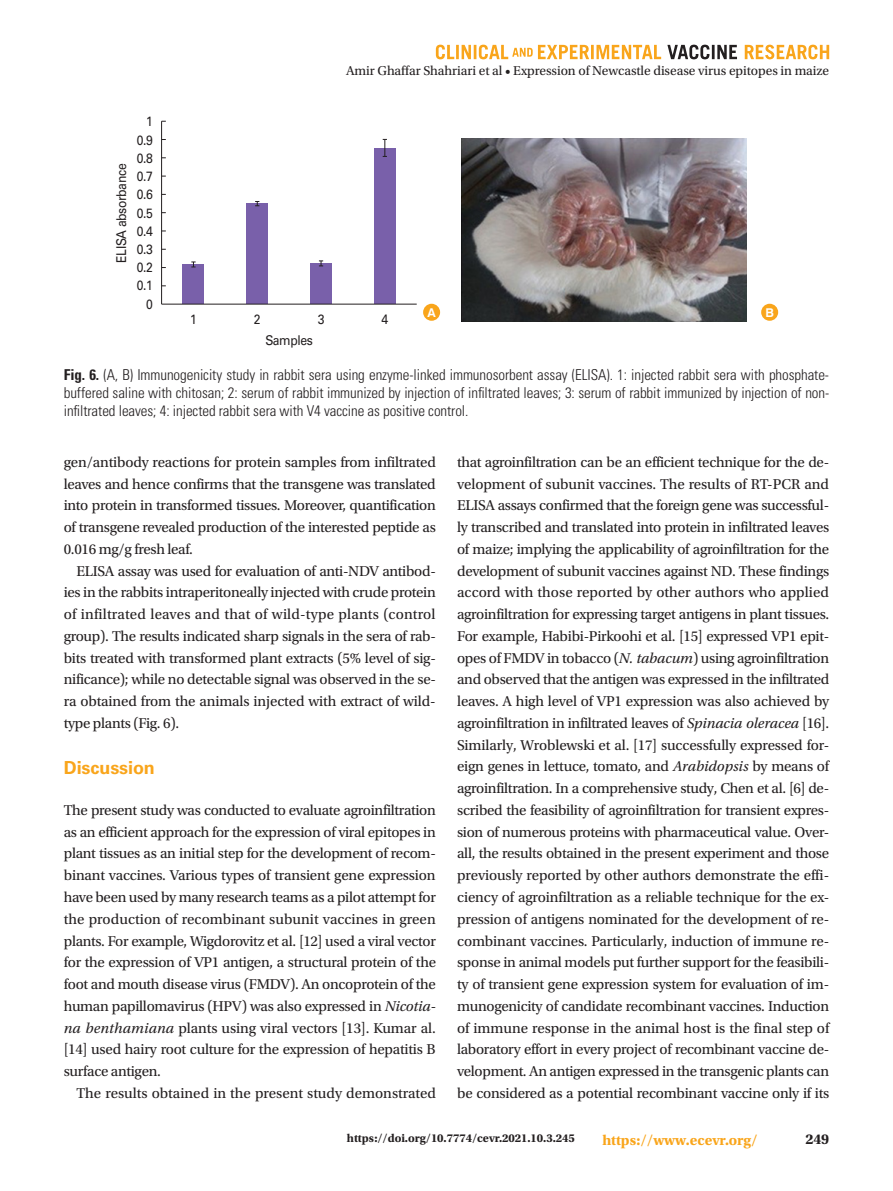
<style>
.page{position:relative;width:893px;height:1191px;background:#fff}
.page>*{position:absolute;margin:0;border:0;box-sizing:border-box;transform-origin:0 0}
.CVER_대제목{font:700 18px "Univers LT Std";letter-spacing:-.005em;color:#f9a51b}
.CVER_본문{font:15px/21.8px "Utopia Std";letter-spacing:-.015em;color:#231f20;text-align:justify}
.CVER_표그림캡션{font:300 condensed 15px/18px "Univers LT Std";letter-spacing:-.005em;color:#231f20;text-align:justify}
.t1{font:700 15px "Utopia Std";letter-spacing:-.005em;color:#f9a51b}
.t2{font:700 15px "Utopia Std";color:#231f20}
.t3{font:13.5px "Utopia Std";letter-spacing:-.005em;color:#231f20}
.CVER_그림지문{font:13.5px "Univers LT Std";letter-spacing:-.03em;color:#231f20;scale:.9 1}
.t4{font:700 12.15px "Swiss 721 BT";color:#fff}
.t5{font:700 12px "Utopia Std";letter-spacing:-.005em;color:#231f20}
.s1{font-weight:700}
.s2{font-style:italic}
</style>
<div class="page">
<svg style="left:745px;top:45px;width:84px;height:14px"></svg>
<svg style="left:667px;top:45px;width:70px;height:14px"></svg>
<svg style="left:436px;top:45px;width:225px;height:14px"></svg>
<img style="left:461px;top:138px;width:285px;height:183px">
<div style="left:183px;top:264px;width:21px;height:40px;background:#7960aa"></div>
<div style="left:247px;top:203px;width:21px;height:101px;background:#7960aa"></div>
<div style="left:310px;top:263px;width:22px;height:41px;background:#7960aa"></div>
<div style="left:374px;top:148px;width:21px;height:156px;background:#7960aa"></div>
<hr style="left:161px;top:121px;width:1px;height:183px;background:#231f20">
<svg style="left:191px;top:261px;width:5px;height:6px"></svg>
<svg style="left:255px;top:201px;width:4px;height:5px"></svg>
<svg style="left:319px;top:260px;width:4px;height:6px"></svg>
<svg style="left:383px;top:139px;width:4px;height:18px"></svg>
<hr style="left:162px;top:304px;width:255px;height:1px;background:#231f20">
<div style="left:423px;top:304px;width:17px;height:17px;background:#f9a51b;border-radius:50%"></div>
<div style="left:761px;top:304px;width:17px;height:17px;background:#f9a51b;border-radius:50%"></div>
<p class="CVER_그림지문" style="left:113px;top:262px;width:111px;rotate:-90deg">ELISA absorbance</p>
<p class="CVER_그림지문" style="left:146px;top:114px;width:9px">1</p>
<p class="CVER_그림지문" style="left:137px;top:132px;width:19px">0.9</p>
<p class="CVER_그림지문" style="left:137px;top:150px;width:19px">0.8</p>
<p class="CVER_그림지문" style="left:137px;top:168px;width:19px">0.7</p>
<p class="CVER_그림지문" style="left:137px;top:186px;width:19px">0.6</p>
<p class="CVER_그림지문" style="left:137px;top:205px;width:19px">0.5</p>
<p class="CVER_그림지문" style="left:137px;top:223px;width:19px">0.4</p>
<p class="CVER_그림지문" style="left:137px;top:241px;width:19px">0.3</p>
<p class="CVER_그림지문" style="left:137px;top:259px;width:19px">0.2</p>
<p class="CVER_그림지문" style="left:137px;top:278px;width:19px">0.1</p>
<p class="CVER_그림지문" style="left:146px;top:296px;width:9px">0</p>
<p class="t3" style="left:346px;top:63px;width:485px">Amir Ghaffar Shahriari et al • Expression of Newcastle disease virus epitopes in maize</p>
<p class="CVER_그림지문" style="left:190px;top:311px;width:9px">1</p>
<p class="CVER_그림지문" style="left:254px;top:311px;width:9px">2</p>
<p class="CVER_그림지문" style="left:318px;top:311px;width:9px">3</p>
<p class="CVER_그림지문" style="left:381px;top:311px;width:9px">4</p>
<p class="CVER_그림지문" style="left:265px;top:332px;width:54px">Samples</p>
<p class="t4" style="left:427px;top:305px;width:10px">A</p>
<p class="t4" style="left:765px;top:305px;width:10px">B</p>
<p class="CVER_표그림캡션" style="left:64px;top:366px;width:767px"><span class="s1">Fig. 6.</span> (A, B) Immunogenicity study in rabbit sera using enzyme-linked immunosorbent assay (ELISA). 1: injected rabbit sera with phosphate&shy;buffered saline with chitosan; 2: serum of rabbit immunized by injection of infiltrated leaves; 3: serum of rabbit immunized by injection of non&shy;infiltrated leaves; 4: injected rabbit sera with V4 vaccine as positive control.</p>
<p class="CVER_본문" style="left:64px;top:451px;width:374px">gen/antibody reactions for protein samples from infiltrated leaves and hence confirms that the transgene was translated into protein in transformed tissues. Moreover, quantification of transgene revealed production of the interested peptide as 0.016 mg/g fresh leaf.</p>
<p class="CVER_본문" style="left:64px;top:560px;width:374px;text-indent:13px">ELISA assay was used for evaluation of anti-NDV antibod&shy;ies in the rabbits intraperitoneally injected with crude protein of infiltrated leaves and that of wild-type plants (control group). The results indicated sharp signals in the sera of rab&shy;bits treated with transformed plant extracts (5% level of sig&shy;nificance); while no detectable signal was observed in the se&shy;ra obtained from the animals injected with extract of wild&shy;type plants (Fig. 6).</p>
<p class="CVER_대제목" style="left:64px;top:757px;width:93px">Discussion</p>
<p class="CVER_본문" style="left:64px;top:799px;width:374px">The present study was conducted to evaluate agroinfiltration as an efficient approach for the expression of viral epitopes in plant tissues as an initial step for the development of recom&shy;binant vaccines. Various types of transient gene expression have been used by many research teams as a pilot attempt for the production of recombinant subunit vaccines in green plants. For example, Wigdorovitz et al. [12] used a viral vector for the expression of VP1 antigen, a structural protein of the foot and mouth disease virus (FMDV). An oncoprotein of the human papillomavirus (HPV) was also expressed in <span class="s2">Nicotia&shy;na benthamiana</span> plants using viral vectors [13]. Kumar al. [14] used hairy root culture for the expression of hepatitis B surface antigen.</p>
<p class="CVER_본문" style="left:77px;top:1082px;width:361px">The results obtained in the present study demonstrated</p>
<p class="CVER_본문" style="left:457px;top:451px;width:374px">that agroinfiltration can be an efficient technique for the de&shy;velopment of subunit vaccines. The results of RT-PCR and ELISA assays confirmed that the foreign gene was successful&shy;ly transcribed and translated into protein in infiltrated leaves of maize; implying the applicability of agroinfiltration for the development of subunit vaccines against ND. These findings accord with those reported by other authors who applied agroinfiltration for expressing target antigens in plant tissues.<br>For example, Habibi-Pirkoohi et al. [15] expressed VP1 epit&shy;opes of FMDV in tobacco (<span class="s2">N. tabacum</span>) using agroinfiltration and observed that the antigen was expressed in the infiltrated leaves. A high level of VP1 expression was also achieved by agroinfiltration in infiltrated leaves of <span class="s2">Spinacia oleracea</span> [16].<br>Similarly, Wroblewski et al. [17] successfully expressed for&shy;eign genes in lettuce, tomato, and <span class="s2">Arabidopsis</span> by means of agroinfiltration. In a comprehensive study, Chen et al. [6] de&shy;scribed the feasibility of agroinfiltration for transient expres&shy;sion of numerous proteins with pharmaceutical value. Over&shy;all, the results obtained in the present experiment and those previously reported by other authors demonstrate the effi&shy;ciency of agroinfiltration as a reliable technique for the ex&shy;pression of antigens nominated for the development of re&shy;combinant vaccines. Particularly, induction of immune re&shy;sponse in animal models put further support for the feasibili&shy;ty of transient gene expression system for evaluation of im&shy;munogenicity of candidate recombinant vaccines. Induction of immune response in the animal host is the final step of laboratory effort in every project of recombinant vaccine de&shy;velopment. An antigen expressed in the transgenic plants can be considered as a potential recombinant vaccine only if its</p>
<p class="t5" style="left:347px;top:1131px;width:229px">https://doi.org/10.7774/cevr.2021.10.3.245</p>
<p class="t1" style="left:602px;top:1131px;width:157px">https://www.ecevr.org/</p>
<p class="t2" style="left:805px;top:1130px;width:25px">249</p>
</div>
